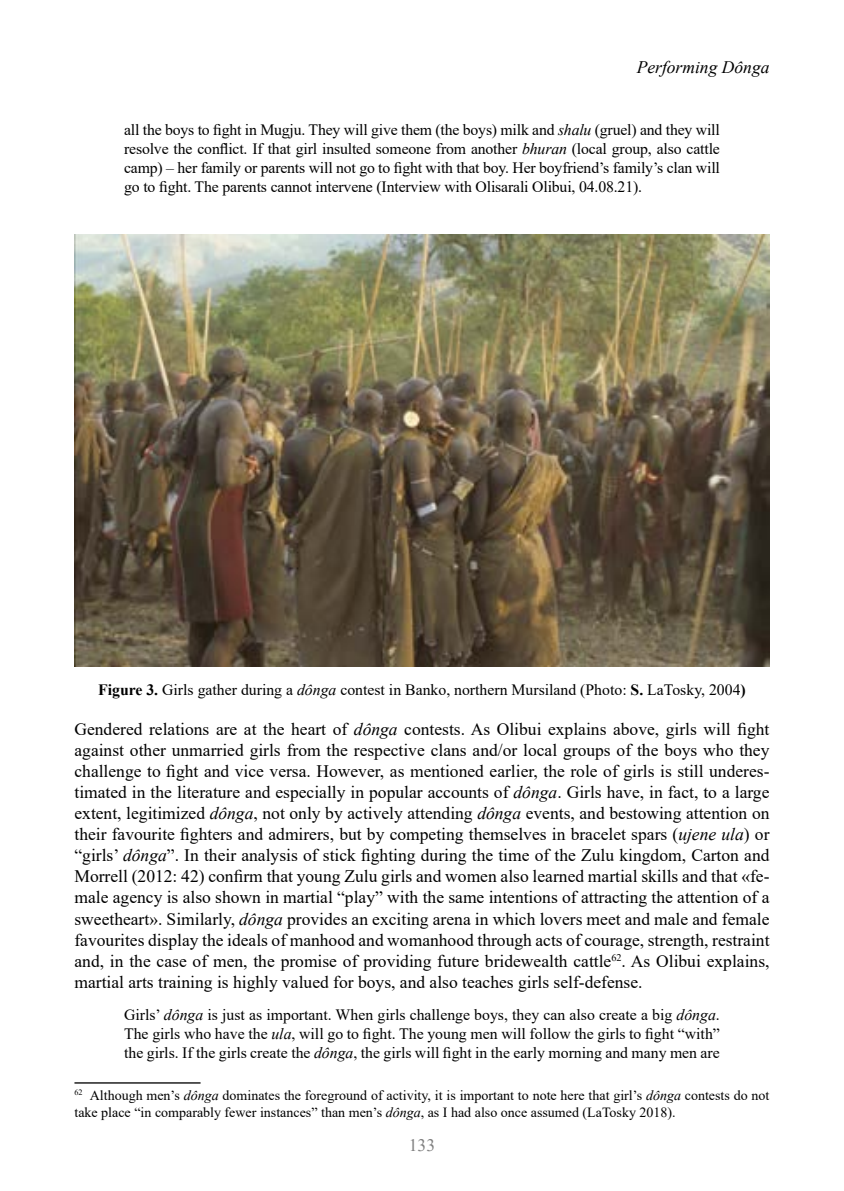
<style>
.page{position:relative;width:844px;height:1191px;background:#fff}
.page>*{position:absolute;margin:0;border:0;box-sizing:border-box;transform-origin:0 0}
.t1{font:17.5px/21px "Times New Roman";color:#000;text-align:justify}
.t2{font:italic 17.5px "Times New Roman";color:#000}
.t3{font:17.5px "Times New Roman";color:#808080}
.Stile_cit{font:15.75px/18.9px "Times New Roman";letter-spacing:-.005em;color:#000;text-align:justify}
.dida{font:15.75px "Times New Roman";color:#000}
.Stile_note{font:14px/16.8px "Times New Roman";color:#000}
.s1{font-style:italic}
.s2{font-weight:700}
</style>
<div class="page">
<hr style="left:74px;top:1082px;width:126px;height:1px;background:#000">
<img style="left:74px;top:234px;width:695px;height:432px">
<p class="t2" style="left:636px;top:55px;width:134px">Performing Dônga</p>
<p class="Stile_cit" style="left:124px;top:120px;width:597px">all the boys to fight in Mugju. They will give them (the boys) milk and <span class="s1">shalu</span> (gruel) and they will resolve the conflict. If that girl insulted someone from another <span class="s1">bhuran</span> (local group, also cattle camp) – her family or parents will not go to fight with that boy. Her boyfriend’s family’s clan will go to fight. The parents cannot intervene (Interview with Olisarali Olibui, 04.08.21).</p>
<p class="dida" style="left:98px;top:678px;width:649px"><span class="s2">Figure 3.</span> Girls gather during a <span class="s1">dônga</span> contest in Banko, northern Mursiland (Photo: <span class="s2">S.</span> LaTosky, 2004<span class="s2">)</span></p>
<p class="t1" style="left:74px;top:718px;width:696px">Gendered relations are at the heart of <span class="s1">dônga</span> contests. As Olibui explains above, girls will fight against other unmarried girls from the respective clans and/or local groups of the boys who they challenge to fight and vice versa. However, as mentioned earlier, the role of girls is still underes&shy;timated in the literature and especially in popular accounts of <span class="s1">dônga</span>. Girls have, in fact, to a large extent, legitimized <span class="s1">dônga</span>, not only by actively attending <span class="s1">dônga</span> events, and bestowing attention on their favourite fighters and admirers, but by competing themselves in bracelet spars (<span class="s1">ujene ula</span>) or “girls’ <span class="s1">dônga</span>”. In their analysis of stick fighting during the time of the Zulu kingdom, Carton and Morrell (2012: 42) confirm that young Zulu girls and women also learned martial skills and that «fe&shy;male agency is also shown in martial “play” with the same intentions of attracting the attention of a sweetheart». Similarly, <span class="s1">dônga</span> provides an exciting arena in which lovers meet and male and female favourites display the ideals of manhood and womanhood through acts of courage, strength, restraint and, in the case of men, the promise of providing future bridewealth cattle<sup>62</sup>. As Olibui explains, martial arts training is highly valued for boys, and also teaches girls self-defense.</p>
<p class="Stile_cit" style="left:124px;top:1005px;width:597px">Girls’ <span class="s1">dônga</span> is just as important. When girls challenge boys, they can also create a big <span class="s1">dônga</span>.<br>The girls who have the <span class="s1">ula</span>, will go to fight. The young men will follow the girls to fight “with” the girls. If the girls create the <span class="s1">dônga</span>, the girls will fight in the early morning and many men are</p>
<p class="Stile_note" style="left:74px;top:1086px;width:696px"><sup>62</sup> Although men’s <span class="s1">dônga</span> dominates the foreground of activity, it is important to note here that girl’s <span class="s1">dônga</span> contests do not take place “in comparably fewer instances” than men’s <span class="s1">dônga</span>, as I had also once assumed (LaTosky 2018).</p>
<p class="t3" style="left:409px;top:1132px;width:28px">133</p>
</div>
